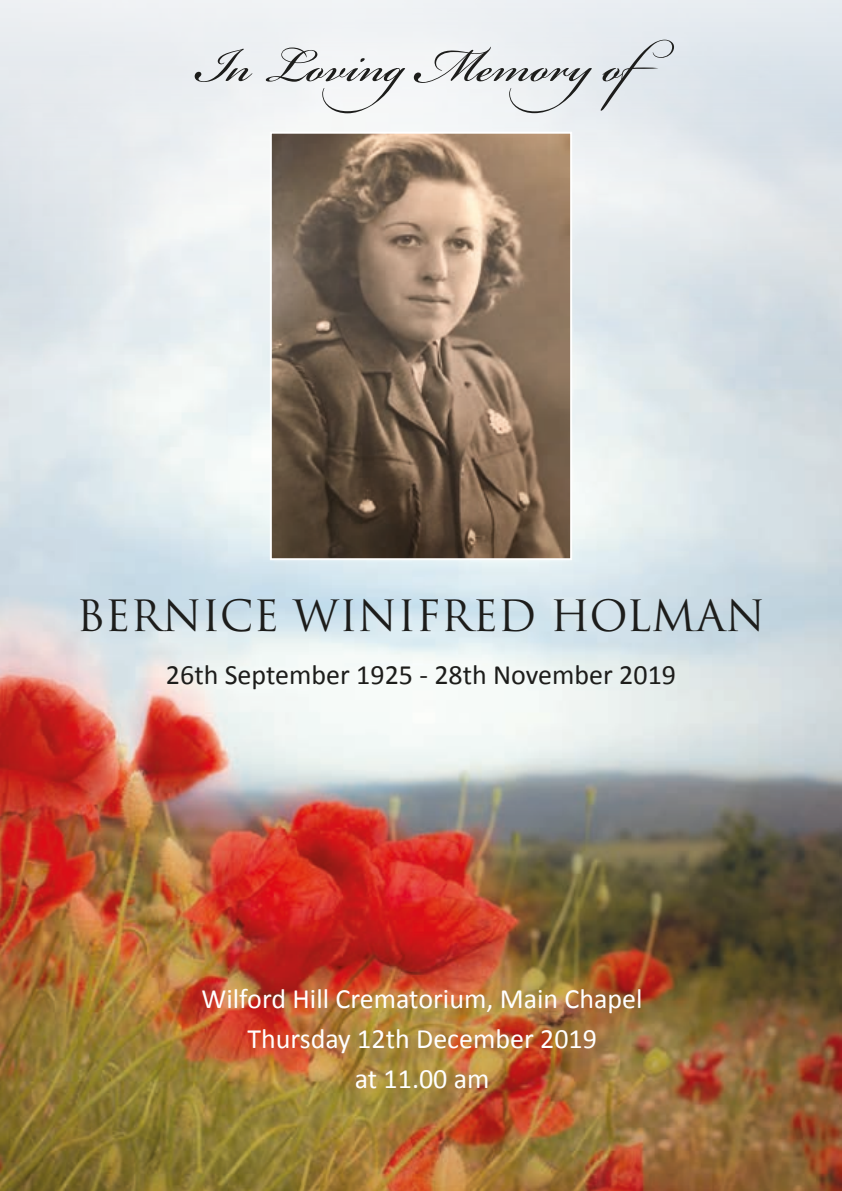
<style>
.page{position:relative;width:842px;height:1191px;background:#fff}
.page>*{position:absolute;margin:0;border:0;box-sizing:border-box;transform-origin:0 0}
.t1{font:74px "Bickham Script Pro";color:#1d1d1b}
.t2{font:42px "Trajan Pro";color:#1d1d1b}
.t3{font:28px/40px "Calibri";color:#fff;text-align:center}
.t4{font:28px "Calibri";color:#1d1d1b}
</style>
<div class="page">
<img style="left:0;top:0;width:842px;height:1191px">
<img style="left:273px;top:135px;width:296px;height:422px">
<div style="left:270px;top:132px;width:302px;height:428px;border:2px solid #fff"></div>
<h1 class="t1" style="left:196px;top:12px;width:500px">In LovingMemoryof</h1>
<h2 class="t2" style="left:77px;top:589px;width:690px">BERNICE WINIFRED HOLMAN</h2>
<p class="t4" style="left:166px;top:657px;width:512px">26th September 1925 - 28th November 2019</p>
<p class="t3" style="left:202px;top:978px;width:443px">Wilford Hill Crematorium, Main Chapel<br>Thursday 12th December 2019<br>at 11.00 am</p>
</div>
